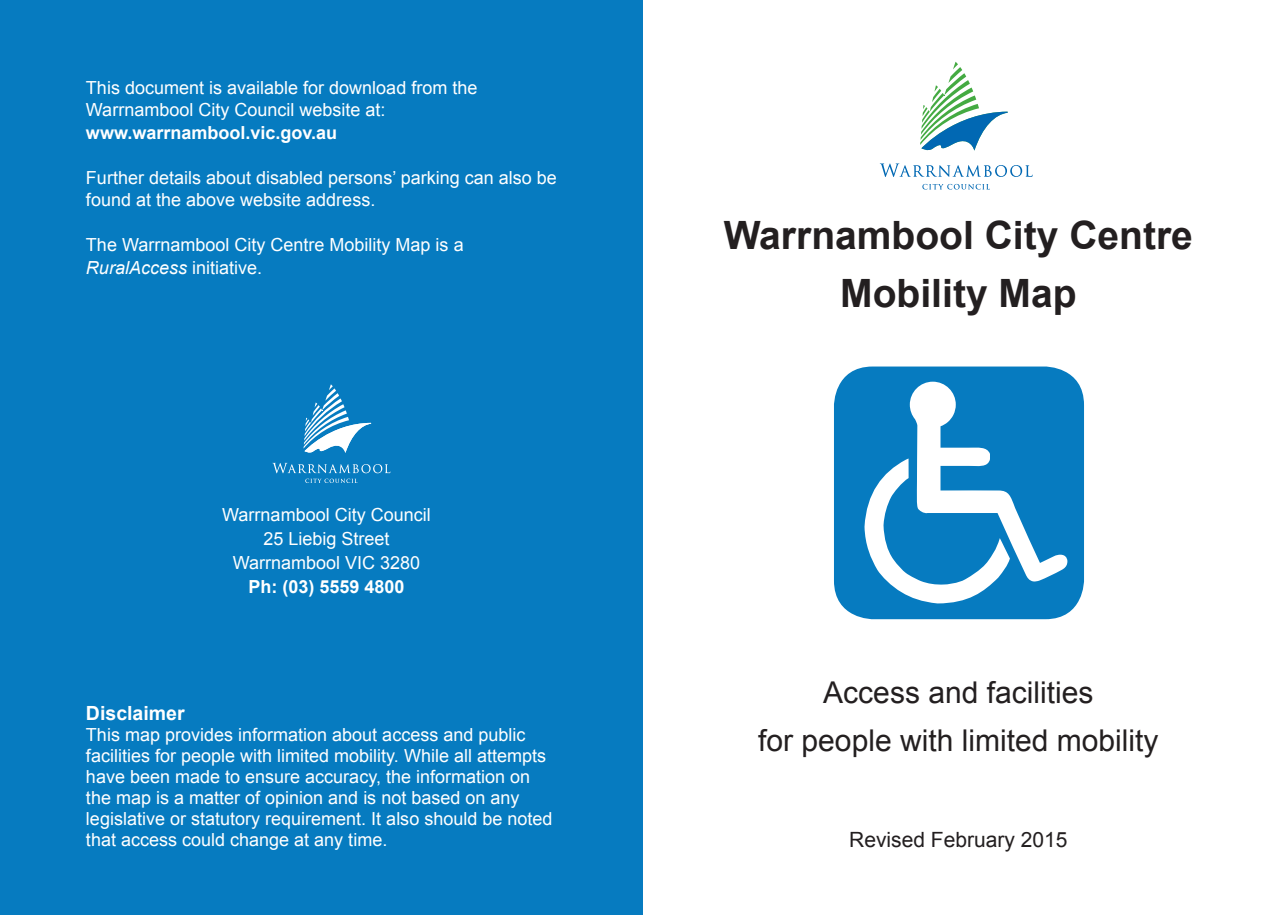
<style>
.page{position:relative;width:1285px;height:915px;background:#fff}
.page>*{position:absolute;margin:0;border:0;box-sizing:border-box;transform-origin:0 0}
.t1{font:700 39px/57.9px "Arial";color:#231f20;text-align:center}
.t2{font:30px/48px "Arial";color:#231f20;text-align:center}
.t3{font:21px "Arial";color:#231f20}
.t4{font:700 19.5px "Arial";color:#fff}
.t5{font:18px/21px "Arial";color:#fff}
.t6{font:700 18px "Arial";color:#fff}
.s1{font-style:italic}
</style>
<div class="page">
<div style="left:0;top:0;width:642px;height:914px;background:#067bc0"></div>
<div style="left:833px;top:366px;width:250px;height:253px;background:#067bc0;border-radius:39px"></div>
<svg style="left:864px;top:381px;width:203px;height:222px"></svg>
<svg style="left:879px;top:163px;width:153px;height:14px"></svg>
<svg style="left:922px;top:184px;width:67px;height:5px"></svg>
<svg style="left:920px;top:62px;width:87px;height:89px"></svg>
<svg style="left:272px;top:462px;width:118px;height:21px"></svg>
<svg style="left:303px;top:384px;width:68px;height:69px"></svg>
<p class="t5" style="left:86px;top:76px;width:393px;line-height:22.5px">This document is available for download from the<br>Warrnambool City Council website at:</p>
<p class="t6" style="left:86px;top:120px;width:253px">www.warrnambool.vic.gov.au</p>
<p class="t5" style="left:86px;top:166px;width:472px;line-height:22.5px">Further details about disabled persons’ parking can also be found at the above website address.</p>
<p class="t5" style="left:86px;top:234px;width:379px;line-height:22.5px">The Warrnambool City Centre Mobility Map is a<br><span class="s1">RuralAccess</span> initiative.</p>
<p class="t5" style="left:222px;top:503px;width:210px;line-height:24px;text-align:center">Warrnambool City Council<br>25 Liebig Street<br>Warrnambool VIC 3280</p>
<p class="t6" style="left:248px;top:575px;width:158px">Ph: (03) 5559 4800</p>
<p class="t4" style="left:86px;top:699px;width:100px">Disclaimer</p>
<p class="t5" style="left:86px;top:723px;width:468px">This map provides information about access and public facilities for people with limited mobility. While all attempts have been made to ensure accuracy, the information on the map is a matter of opinion and is not based on any legislative or statutory requirement. It also should be noted that access could change at any time.</p>
<h1 class="t1" style="left:723px;top:208px;width:470px">Warrnambool City Centre<br>Mobility Map</h1>
<h2 class="t2" style="left:758px;top:668px;width:402px">Access and facilities<br>for people with limited mobility</h2>
<p class="t3" style="left:849px;top:825px;width:220px">Revised February 2015</p>
</div>
